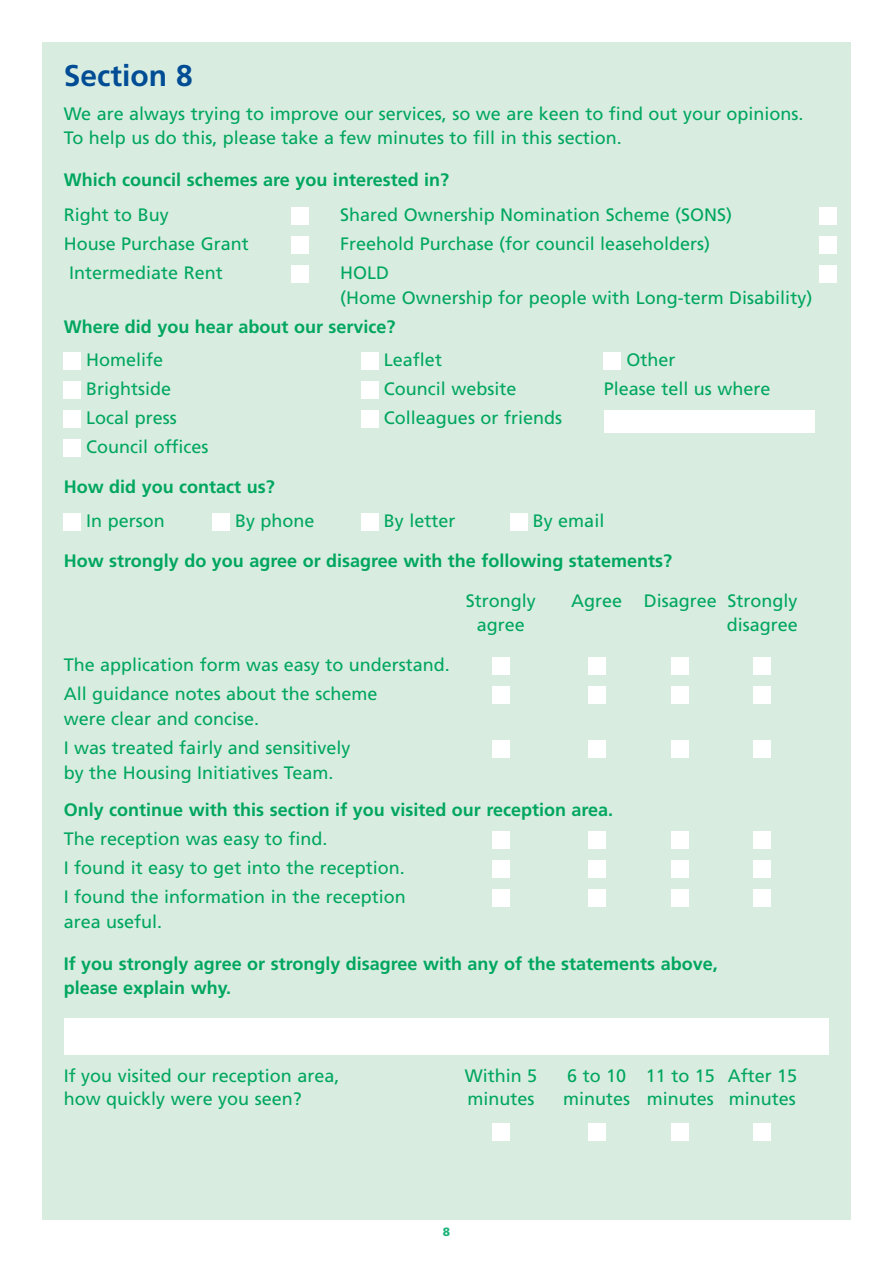
<style>
.page{position:relative;width:893px;height:1263px;background:#fff}
.page>*{position:absolute;margin:0;border:0;box-sizing:border-box;transform-origin:0 0}
.t1{font:700 30px "Frutiger LT";color:#014d95}
.t2{font:18px/29px "Frutiger LT";color:#00a65f}
.t3{font:700 18px/24.8px "Frutiger LT";color:#00a65f}
.t4{font:900 12px "Frutiger LT";color:#1db37a}
</style>
<div class="page">
<div style="left:42px;top:43px;width:808px;height:1177px;background:#d8ede0"></div>
<div style="left:820px;top:266px;width:17px;height:17px;background:#fff"></div>
<div style="left:291px;top:266px;width:17px;height:17px;background:#fff"></div>
<div style="left:604px;top:410px;width:210px;height:23px;background:#fff"></div>
<div style="left:492px;top:1123px;width:17px;height:17px;background:#fff"></div>
<div style="left:588px;top:1123px;width:17px;height:17px;background:#fff"></div>
<div style="left:672px;top:1123px;width:17px;height:17px;background:#fff"></div>
<div style="left:754px;top:1123px;width:17px;height:17px;background:#fff"></div>
<div style="left:604px;top:353px;width:17px;height:17px;background:#fff"></div>
<div style="left:820px;top:237px;width:17px;height:17px;background:#fff"></div>
<div style="left:64px;top:1018px;width:765px;height:37px;background:#fff"></div>
<div style="left:820px;top:208px;width:17px;height:17px;background:#fff"></div>
<div style="left:754px;top:890px;width:17px;height:17px;background:#fff"></div>
<div style="left:672px;top:890px;width:17px;height:17px;background:#fff"></div>
<div style="left:588px;top:890px;width:17px;height:17px;background:#fff"></div>
<div style="left:492px;top:890px;width:17px;height:17px;background:#fff"></div>
<div style="left:754px;top:861px;width:17px;height:17px;background:#fff"></div>
<div style="left:672px;top:861px;width:17px;height:17px;background:#fff"></div>
<div style="left:588px;top:861px;width:17px;height:17px;background:#fff"></div>
<div style="left:492px;top:861px;width:17px;height:17px;background:#fff"></div>
<div style="left:754px;top:832px;width:17px;height:17px;background:#fff"></div>
<div style="left:672px;top:832px;width:17px;height:17px;background:#fff"></div>
<div style="left:588px;top:832px;width:17px;height:17px;background:#fff"></div>
<div style="left:492px;top:832px;width:17px;height:17px;background:#fff"></div>
<div style="left:754px;top:741px;width:17px;height:17px;background:#fff"></div>
<div style="left:672px;top:741px;width:17px;height:17px;background:#fff"></div>
<div style="left:588px;top:741px;width:17px;height:17px;background:#fff"></div>
<div style="left:492px;top:741px;width:17px;height:17px;background:#fff"></div>
<div style="left:754px;top:687px;width:17px;height:17px;background:#fff"></div>
<div style="left:672px;top:687px;width:17px;height:17px;background:#fff"></div>
<div style="left:588px;top:687px;width:17px;height:17px;background:#fff"></div>
<div style="left:492px;top:687px;width:17px;height:17px;background:#fff"></div>
<div style="left:754px;top:658px;width:17px;height:17px;background:#fff"></div>
<div style="left:672px;top:658px;width:17px;height:17px;background:#fff"></div>
<div style="left:588px;top:658px;width:17px;height:17px;background:#fff"></div>
<div style="left:492px;top:658px;width:17px;height:17px;background:#fff"></div>
<div style="left:510px;top:513px;width:17px;height:17px;background:#fff"></div>
<div style="left:361px;top:513px;width:17px;height:17px;background:#fff"></div>
<div style="left:213px;top:513px;width:17px;height:17px;background:#fff"></div>
<div style="left:64px;top:513px;width:17px;height:17px;background:#fff"></div>
<div style="left:64px;top:440px;width:17px;height:17px;background:#fff"></div>
<div style="left:361px;top:411px;width:17px;height:17px;background:#fff"></div>
<div style="left:64px;top:411px;width:17px;height:17px;background:#fff"></div>
<div style="left:361px;top:382px;width:17px;height:17px;background:#fff"></div>
<div style="left:64px;top:382px;width:17px;height:17px;background:#fff"></div>
<div style="left:361px;top:353px;width:17px;height:17px;background:#fff"></div>
<div style="left:64px;top:353px;width:17px;height:17px;background:#fff"></div>
<div style="left:291px;top:237px;width:17px;height:17px;background:#fff"></div>
<div style="left:291px;top:208px;width:17px;height:17px;background:#fff"></div>
<h1 class="t1" style="left:64px;top:64px;width:131px">Section 8</h1>
<p class="t2" style="left:64px;top:102px;width:741px;line-height:24.8px">We are always trying to improve our services, so we are keen to find out your opinions.<br>To help us do this, please take a few minutes to fill in this section.</p>
<p class="t3" style="left:64px;top:169px;width:387px">Which council schemes are you interested in?</p>
<p class="t2" style="left:64px;top:202px;width:107px">Right to Buy</p>
<p class="t2" style="left:340px;top:202px;width:394px">Shared Ownership Nomination Scheme (SONS)</p>
<p class="t2" style="left:64px;top:231px;width:187px">House Purchase Grant</p>
<p class="t2" style="left:340px;top:231px;width:372px">Freehold Purchase (for council leaseholders)</p>
<p class="t2" style="left:69px;top:260px;width:155px">Intermediate Rent</p>
<p class="t2" style="left:340px;top:262px;width:474px;line-height:24.8px">HOLD<br>(Home Ownership for people with Long-term Disability)</p>
<p class="t3" style="left:64px;top:316px;width:333px">Where did you hear about our service?</p>
<p class="t2" style="left:86px;top:347px;width:79px">Homelife</p>
<p class="t2" style="left:384px;top:347px;width:60px">Leaflet</p>
<p class="t2" style="left:626px;top:347px;width:51px">Other</p>
<p class="t2" style="left:86px;top:376px;width:87px">Brightside</p>
<p class="t2" style="left:384px;top:376px;width:134px">Council website</p>
<p class="t2" style="left:604px;top:376px;width:168px">Please tell us where</p>
<p class="t2" style="left:86px;top:405px;width:92px">Local press</p>
<p class="t2" style="left:384px;top:405px;width:180px">Colleagues or friends</p>
<p class="t2" style="left:86px;top:434px;width:124px">Council offices</p>
<p class="t3" style="left:64px;top:476px;width:212px">How did you contact us?</p>
<p class="t2" style="left:86px;top:507px;width:80px">In person</p>
<p class="t2" style="left:235px;top:507px;width:81px">By phone</p>
<p class="t2" style="left:384px;top:507px;width:73px">By letter</p>
<p class="t2" style="left:533px;top:507px;width:73px">By email</p>
<p class="t3" style="left:64px;top:550px;width:610px">How strongly do you agree or disagree with the following statements?</p>
<p class="t2" style="left:466px;top:588px;width:72px">Strongly</p>
<p class="t2" style="left:571px;top:588px;width:228px">Agree Disagree Strongly</p>
<p class="t2" style="left:477px;top:611px;width:50px">agree</p>
<p class="t2" style="left:727px;top:611px;width:73px">disagree</p>
<p class="t2" style="left:64px;top:652px;width:388px">The application form was easy to understand.<br>All guidance notes about the scheme</p>
<p class="t2" style="left:64px;top:706px;width:288px">were clear and concise.<br>I was treated fairly and sensitively</p>
<p class="t2" style="left:64px;top:759px;width:271px">by the Housing Initiatives Team.</p>
<p class="t3" style="left:64px;top:799px;width:551px">Only continue with this section if you visited our reception area.</p>
<p class="t2" style="left:64px;top:826px;width:344px">The reception was easy to find.<br>I found it easy to get into the reception.<br>I found the information in the reception</p>
<p class="t2" style="left:64px;top:909px;width:100px">area useful.</p>
<p class="t3" style="left:64px;top:953px;width:655px">If you strongly agree or strongly disagree with any of the statements above, please explain why.</p>
<p class="t2" style="left:64px;top:1063px;width:277px">If you visited our reception area,</p>
<p class="t2" style="left:465px;top:1063px;width:74px">Within 5</p>
<p class="t2" style="left:567px;top:1063px;width:231px">6 to 10 11 to 15 After 15</p>
<p class="t2" style="left:64px;top:1086px;width:240px">how quickly were you seen?</p>
<p class="t2" style="left:467px;top:1086px;width:69px">minutes</p>
<p class="t2" style="left:563px;top:1086px;width:234px">minutes minutes minutes</p>
<p class="t4" style="left:443px;top:1226px;width:9px">8</p>
</div>
